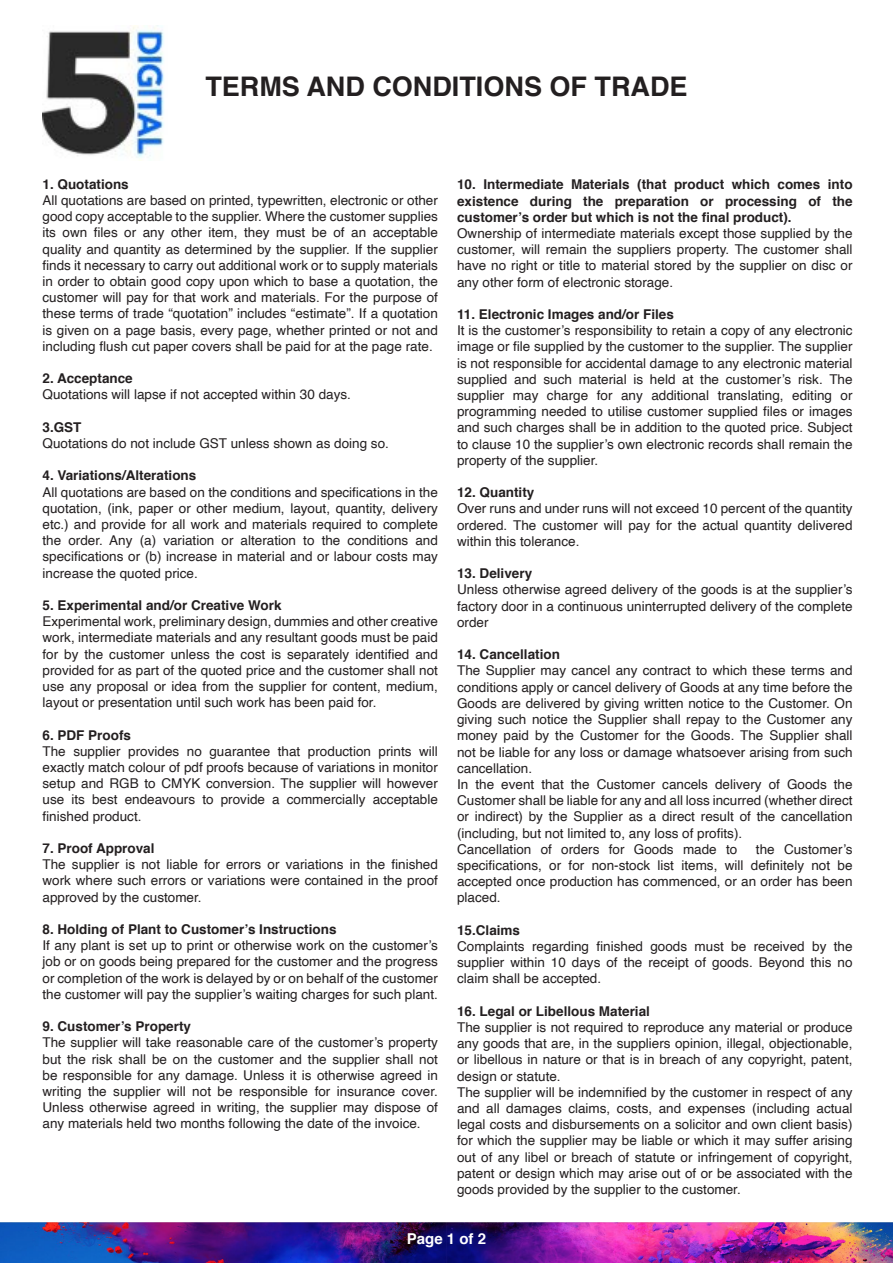
<style>
.page{position:relative;width:893px;height:1263px;background:#fff}
.page>*{position:absolute;margin:0;border:0;box-sizing:border-box;transform-origin:0 0}
.t1{font:700 27px "Helvetica";color:#231f20}
.t2{font:700 15px "Helvetica";color:#fff}
.t3{font:13.5px/16.2px "Helvetica";color:#231f20;text-align:justify}
.t4{font:700 13.5px/16.2px "Helvetica";color:#231f20;text-align:justify}
</style>
<div class="page">
<img style="left:0;top:1223px;width:893px;height:40px">
<img style="left:43px;top:26px;width:121px;height:135px">
<h1 class="t1" style="left:205px;top:64px;width:484px">TERMS AND CONDITIONS OF TRADE</h1>
<p class="t4" style="left:43px;top:176px;width:88px">1. Quotations</p>
<p class="t3" style="left:43px;top:192px;width:397px">All quotations are based on printed, typewritten, electronic or other good copy acceptable to the supplier. Where the customer supplies its own files or any other item, they must be of an acceptable quality and quantity as determined by the supplier. If the supplier finds it necessary to carry out additional work or to supply materials in order to obtain good copy upon which to base a quotation, the customer will pay for that work and materials. For the purpose of these terms of trade “quotation” includes “estimate”. If a quotation is given on a page basis, every page, whether printed or not and including flush cut paper covers shall be paid for at the page rate.</p>
<p class="t4" style="left:43px;top:370px;width:92px">2. Acceptance</p>
<p class="t3" style="left:43px;top:387px;width:310px">Quotations will lapse if not accepted within 30 days.</p>
<p class="t4" style="left:43px;top:419px;width:41px">3.GST</p>
<p class="t3" style="left:43px;top:435px;width:348px">Quotations do not include GST unless shown as doing so.</p>
<p class="t4" style="left:43px;top:468px;width:155px">4. Variations/Alterations</p>
<p class="t3" style="left:43px;top:484px;width:397px">All quotations are based on the conditions and specifications in the quotation, (ink, paper or other medium, layout, quantity, delivery etc.) and provide for all work and materials required to complete the order. Any (a) variation or alteration to the conditions and specifications or (b) increase in material and or labour costs may increase the quoted price.</p>
<p class="t4" style="left:43px;top:597px;width:241px">5. Experimental and/or Creative Work</p>
<p class="t3" style="left:43px;top:614px;width:397px">Experimental work, preliminary design, dummies and other creative work, intermediate materials and any resultant goods must be paid for by the customer unless the cost is separately identified and provided for as part of the quoted price and the customer shall not use any proposal or idea from the supplier for content, medium, layout or presentation until such work has been paid for.</p>
<p class="t4" style="left:43px;top:727px;width:90px">6. PDF Proofs</p>
<p class="t3" style="left:43px;top:743px;width:397px">The supplier provides no guarantee that production prints will exactly match colour of pdf proofs because of variations in monitor setup and RGB to CMYK conversion. The supplier will however use its best endeavours to provide a commercially acceptable finished product.</p>
<p class="t4" style="left:43px;top:840px;width:114px">7. Proof Approval</p>
<p class="t3" style="left:43px;top:857px;width:397px">The supplier is not liable for errors or variations in the finished work where such errors or variations were contained in the proof approved by the customer.</p>
<p class="t4" style="left:43px;top:921px;width:296px">8. Holding of Plant to Customer’s Instructions</p>
<p class="t3" style="left:43px;top:938px;width:397px">If any plant is set up to print or otherwise work on the customer’s job or on goods being prepared for the customer and the progress or completion of the work is delayed by or on behalf of the customer the customer will pay the supplier’s waiting charges for such plant.</p>
<p class="t4" style="left:43px;top:1018px;width:150px">9. Customer’s Property</p>
<p class="t3" style="left:43px;top:1035px;width:397px">The supplier will take reasonable care of the customer’s property but the risk shall be on the customer and the supplier shall not be responsible for any damage. Unless it is otherwise agreed in writing the supplier will not be responsible for insurance cover.<br>Unless otherwise agreed in writing, the supplier may dispose of any materials held two months following the date of the invoice.</p>
<p class="t4" style="left:457px;top:177px;width:397px">10. Intermediate Materials (that product which comes into existence during the preparation or processing of the customer’s order but which is not the final product).</p>
<p class="t3" style="left:457px;top:226px;width:397px">Ownership of intermediate materials except those supplied by the customer, will remain the suppliers property. The customer shall have no right or title to material stored by the supplier on disc or any other form of electronic storage.</p>
<p class="t4" style="left:457px;top:306px;width:218px">11. Electronic Images and/or Files</p>
<p class="t3" style="left:457px;top:323px;width:397px">It is the customer’s responsibility to retain a copy of any electronic image or file supplied by the customer to the supplier. The supplier is not responsible for accidental damage to any electronic material supplied and such material is held at the customer’s risk. The supplier may charge for any additional translating, editing or programming needed to utilise customer supplied files or images and such charges shall be in addition to the quoted price. Subject to clause 10 the supplier’s own electronic records shall remain the property of the supplier.</p>
<p class="t4" style="left:457px;top:485px;width:79px">12. Quantity</p>
<p class="t3" style="left:457px;top:501px;width:397px">Over runs and under runs will not exceed 10 percent of the quantity ordered. The customer will pay for the actual quantity delivered within this tolerance.</p>
<p class="t4" style="left:457px;top:566px;width:77px">13. Delivery</p>
<p class="t3" style="left:457px;top:582px;width:397px">Unless otherwise agreed delivery of the goods is at the supplier’s factory door in a continuous uninterrupted delivery of the complete order</p>
<p class="t4" style="left:457px;top:647px;width:104px">14. Cancellation</p>
<p class="t3" style="left:457px;top:663px;width:397px;text-align:left">The Supplier may cancel any contract to which these terms and conditions apply or cancel delivery of Goods at any time before the Goods are delivered by giving written notice to the Customer. On giving such notice the Supplier shall repay to the Customer any money paid by the Customer for the Goods. The Supplier shall not be liable for any loss or damage whatsoever arising from such cancellation.<br>In the event that the Customer cancels delivery of Goods the Customer shall be liable for any and all loss incurred (whether direct or indirect) by the Supplier as a direct result of the cancellation (including, but not limited to, any loss of profits).<br>Cancellation of orders for Goods made to</p>
<p class="t3" style="left:457px;top:841px;width:397px;text-indent:299px">the Customer’s specifications, or for non-stock list items, will definitely not be accepted once production has commenced, or an order has been placed.</p>
<p class="t4" style="left:457px;top:922px;width:65px">15.Claims</p>
<p class="t3" style="left:457px;top:938px;width:397px">Complaints regarding finished goods must be received by the supplier within 10 days of the receipt of goods. Beyond this no claim shall be accepted.</p>
<p class="t4" style="left:457px;top:1003px;width:194px">16. Legal or Libellous Material</p>
<p class="t3" style="left:457px;top:1019px;width:397px;text-align:left">The supplier is not required to reproduce any material or produce any goods that are, in the suppliers opinion, illegal, objectionable, or libellous in nature or that is in breach of any copyright, patent, design or statute.<br>The supplier will be indemnified by the customer in respect of any and all damages claims, costs, and expenses (including actual legal costs and disbursements on a solicitor and own client basis) for which the supplier may be liable or which it may suffer arising out of any libel or breach of statute or infringement of copyright, patent or design which may arise out of or be associated with the goods provided by the supplier to the customer.</p>
<p class="t2" style="left:407px;top:1227px;width:81px">Page 1 of 2</p>
</div>
